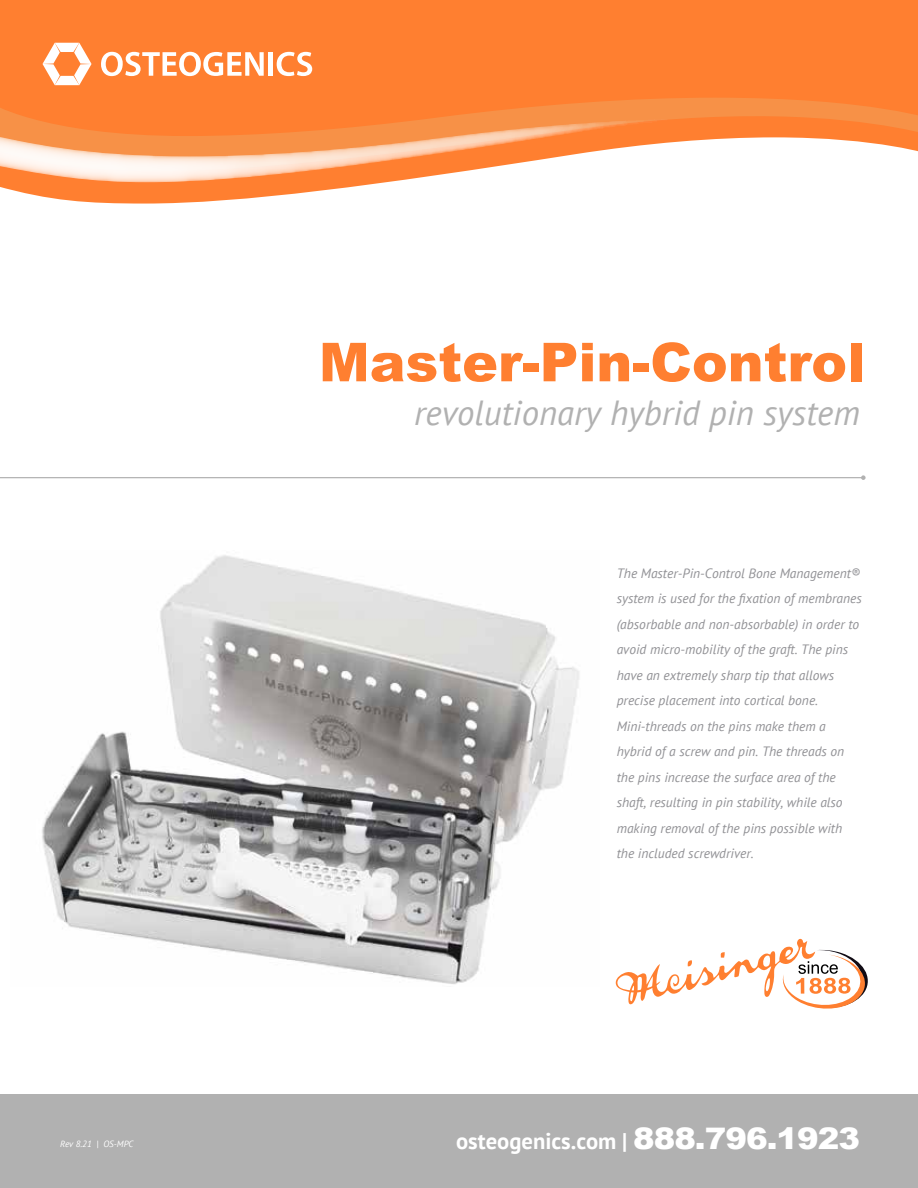
<style>
.page{position:relative;width:918px;height:1188px;background:#fff}
.page>*{position:absolute;margin:0;border:0;box-sizing:border-box;transform-origin:0 0}
.t1{font:900 53.7px "Arial";color:#ff7f30}
.t2{font:italic 34.8px "PT Sans";color:#b1b1b1}
.t3{font:700 22.65px "PT Sans";color:#fff}
.t4{font:italic 13.5px/25.5px "PT Sans";color:#919195}
.t5{font:italic 9px "PT Sans";color:#fff}
.s1{font-family:"Arial";font-weight:900;font-size:29.7px}
</style>
<div class="page">
<div style="left:0;top:1095px;width:918px;height:93px;background:#b1b1b1"></div>
<hr style="left:0;top:477px;width:863px;height:1px;background:#b1b1b1">
<svg style="left:861px;top:475px;width:5px;height:5px"></svg>
<img style="left:42px;top:555px;width:537px;height:429px">
<svg style="left:616px;top:938px;width:252px;height:71px"></svg>
<svg style="left:0;top:0;width:918px;height:204px;fill:#ff7f30"></svg>
<svg style="left:0;top:98px;width:918px;height:75px;fill:#ff7f30"></svg>
<svg style="left:0;top:118px;width:713px;height:64px"></svg>
<svg style="left:43px;top:43px;width:49px;height:42px"></svg>
<svg style="left:101px;top:52px;width:163px;height:24px"></svg>
<hr style="left:269px;top:52px;width:4px;height:24px;background:#fff">
<svg style="left:277px;top:52px;width:35px;height:24px"></svg>
<p class="t5" style="left:60px;top:1138px;width:75px">Rev 8.21 | OS-MPC</p>
<h1 class="t1" style="left:319px;top:323px;width:548px">Master-Pin-Control</h1>
<h2 class="t2" style="left:414px;top:390px;width:447px">revolutionary hybrid pin system</h2>
<p class="t4" style="left:617px;top:560px;width:246px">The Master-Pin-Control Bone Management® system is used for the fixation of membranes (absorbable and non-absorbable) in order to avoid micro-mobility of the graft. The pins have an extremely sharp tip that allows precise placement into cortical bone.<br>Mini-threads on the pins make them a hybrid of a screw and pin. The threads on the pins increase the surface area of the shaft, resulting in pin stability, while also making removal of the pins possible with the included screwdriver.</p>
<h3 class="t3" style="left:456px;top:1126px;width:405px">osteogenics.com | <span class="s1">888.796.1923</span></h3>
</div>
